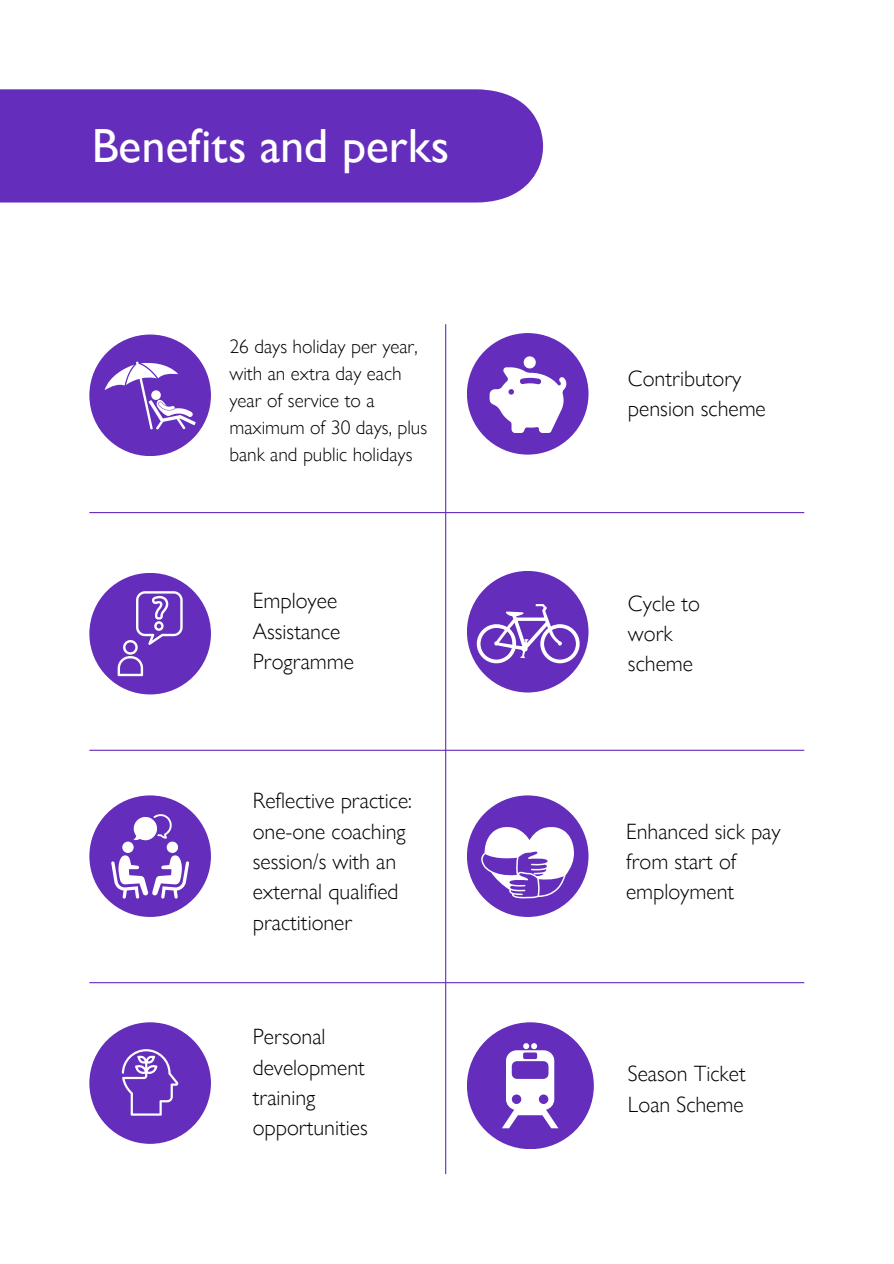
<style>
.page{position:relative;width:894px;height:1264px;background:#fff}
.page>*{position:absolute;margin:0;border:0;box-sizing:border-box;transform-origin:0 0}
.t1{font:47.85px "Gill Sans Nova";color:#fff}
.t2{font:300 22.2px/30.3px "Gill Sans Nova";color:#000}
.t3{font:300 19.5px/27px "Gill Sans Nova";color:#000}
</style>
<div class="page">
<div style="left:0;top:89px;width:543px;height:113px;background:#642dbb"></div>
<div style="left:89px;top:573px;width:122px;height:121px;background:#642dbb;border-radius:50%"></div>
<div style="left:467px;top:333px;width:121px;height:121px;background:#642dbb;border-radius:50%"></div>
<div style="left:89px;top:334px;width:122px;height:122px;background:#642dbb;border-radius:50%"></div>
<svg style="left:104px;top:361px;width:92px;height:68px"></svg>
<div style="left:467px;top:571px;width:121px;height:121px;background:#642dbb;border-radius:50%"></div>
<svg style="left:476px;top:604px;width:103px;height:59px"></svg>
<svg style="left:118px;top:591px;width:65px;height:85px"></svg>
<svg style="left:489px;top:356px;width:77px;height:77px"></svg>
<div style="left:89px;top:1022px;width:122px;height:121px;background:#642dbb;border-radius:50%"></div>
<svg style="left:122px;top:1049px;width:56px;height:66px"></svg>
<div style="left:467px;top:1022px;width:126px;height:127px;background:#642dbb;border-radius:50%"></div>
<svg style="left:502px;top:1043px;width:56px;height:85px"></svg>
<div style="left:89px;top:795px;width:122px;height:122px;background:#642dbb;border-radius:50%"></div>
<div style="left:122px;top:841px;width:12px;height:12px;background:#fff;border-radius:50%"></div>
<div style="left:167px;top:841px;width:11px;height:12px;background:#fff;border-radius:50%"></div>
<svg style="left:111px;top:855px;width:78px;height:43px"></svg>
<svg style="left:133px;top:814px;width:39px;height:26px"></svg>
<div style="left:467px;top:795px;width:121px;height:122px;background:#642dbb;border-radius:50%"></div>
<svg style="left:481px;top:827px;width:93px;height:71px"></svg>
<hr style="left:445px;top:324px;width:1px;height:850px;background:#642dbb">
<hr style="left:89px;top:749px;width:715px;height:1px;background:#642dbb">
<hr style="left:89px;top:982px;width:715px;height:1px;background:#642dbb">
<hr style="left:89px;top:512px;width:715px;height:1px;background:#642dbb">
<h1 class="t1" style="left:92px;top:114px;width:359px">Benefits and perks</h1>
<p class="t3" style="left:229px;top:332px;width:199px">26 days holiday per year, with an extra day each year of service to a maximum of 30 days, plus bank and public holidays</p>
<h2 class="t2" style="left:253px;top:585px;width:103px">Employee<br>Assistance<br>Programme</h2>
<h2 class="t2" style="left:253px;top:785px;width:160px">Reflective practice: one-one coaching session/s with an external qualified practitioner</h2>
<p class="t2" style="left:253px;top:1021px;width:116px">Personal development training opportunities</p>
<p class="t2" style="left:627px;top:363px;width:139px">Contributory pension scheme</p>
<p class="t2" style="left:627px;top:587px;width:74px">Cycle to work scheme</p>
<h2 class="t2" style="left:626px;top:815px;width:156px">Enhanced sick pay from start of employment</h2>
<p class="t2" style="left:627px;top:1058px;width:119px">Season Ticket<br>Loan Scheme</p>
</div>
